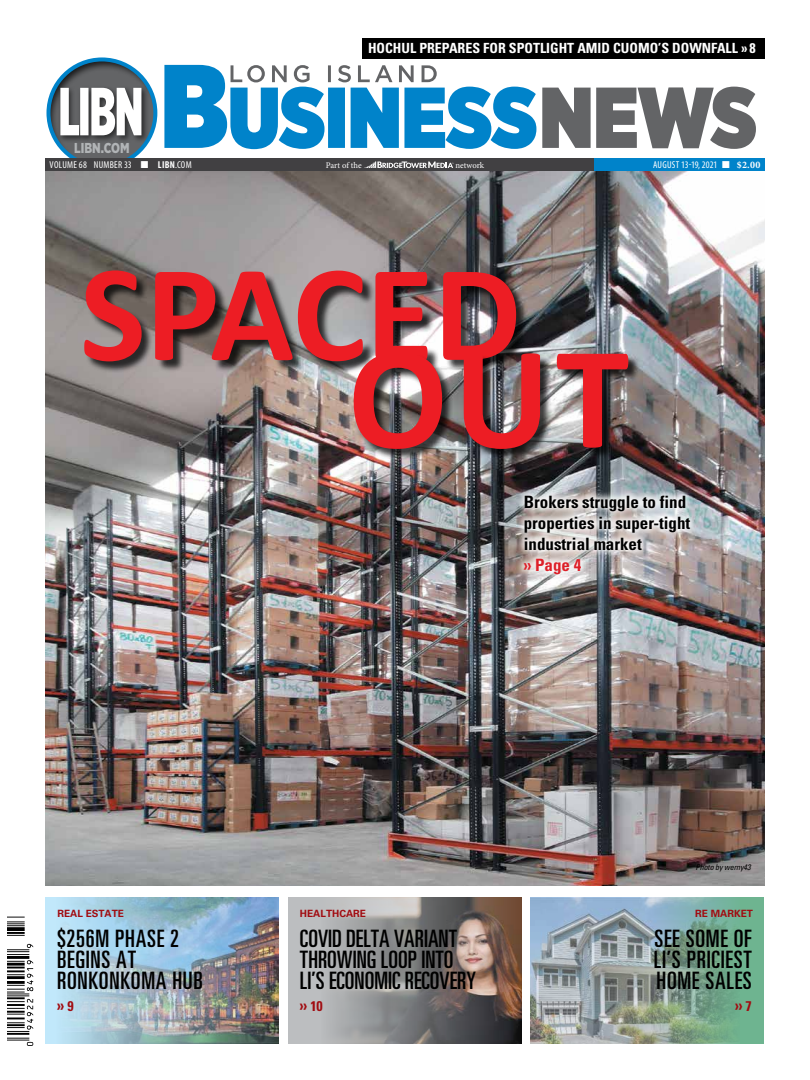
<style>
.page{position:relative;width:810px;height:1080px;background:#fff}
.page>*{position:absolute;margin:0;border:0;box-sizing:border-box;transform-origin:0 0}
.t1{font:700 147.9px "Calibri";color:#ed1d24}
.t2{font:700 139px "Calibri";color:#ed1d24}
.t3{font:ultra-condensed 24px/21px "Univers LT Std";letter-spacing:.03em;color:#000;text-align:justify}
.t4{font:ultra-condensed 24px/21px "Univers LT Std";color:#000}
.t5{font:700 condensed 17px/21px "Univers LT Std";color:#000}
.t6{font:700 condensed 17px "Univers LT Std";color:#dd1f28}
.t7{font:700 condensed 16px "Univers LT Std";color:#a10c11}
.t8{font:900 14.4px "Gotham Narrow";color:#b1b4b6;scale:.87 1}
.t9{font:700 condensed 14px "Univers LT Std";color:#fff}
.t10{font:condensed 10px "Myriad Pro";letter-spacing:.025em;color:#fff}
.t11{font:700 10px "Univers LT Std";color:#a10c11}
.t12{font:8.6px "Minion Pro";letter-spacing:-.005em;color:#fff}
.t13{font:italic condensed 8px "Univers LT Std";letter-spacing:-.015em;color:#000}
.s1{font-weight:700}
.s2{font-family:"Minion Pro";font-weight:700;font-stretch:normal}
.s3{font-size:14px}
</style>
<div class="page">
<img style="left:7px;top:916px;width:27px;height:130px">
<img style="left:7px;top:917px;width:26px;height:61px">
<div style="left:288px;top:897px;width:233px;height:147px;background:#bcbec0"></div>
<img style="left:332px;top:897px;width:189px;height:147px">
<div style="left:531px;top:897px;width:233px;height:147px;background:#6eb490"></div>
<img style="left:531px;top:897px;width:205px;height:147px">
<img style="left:45px;top:897px;width:233px;height:147px">
<div style="left:45px;top:56px;width:113px;height:113px;background:#000;opacity:.75"></div>
<div style="left:46px;top:57px;width:111px;height:111px;border:4px solid #0083ca;border-radius:50%"></div>
<div style="left:45px;top:158px;width:720px;height:13px;background:#414042"></div>
<div style="left:594px;top:158px;width:171px;height:13px;background:#0083ca"></div>
<svg style="left:364px;top:162px;width:90px;height:6px"></svg>
<svg style="left:542px;top:87px;width:214px;height:62px"></svg>
<svg style="left:164px;top:65px;width:372px;height:84px"></svg>
<div style="left:58px;top:85px;width:91px;height:58px;background:#000;opacity:.55"></div>
<svg style="left:60px;top:88px;width:81px;height:47px"></svg>
<img style="left:45px;top:171px;width:720px;height:714px">
<div style="left:86px;top:272px;width:443px;height:102px;background:#000;opacity:.75"></div>
<div style="left:355px;top:354px;width:286px;height:107px;background:#000;opacity:.75"></div>
<div style="left:516px;top:487px;width:182px;height:96px;background:#fff;opacity:.9"></div>
<div style="left:363px;top:38px;width:402px;height:21px;background:#000"></div>
<p class="t9" style="left:368px;top:40px;width:389px">HOCHUL PREPARES FOR SPOTLIGHT AMID CUOMO’S DOWNFALL ›› 8</p>
<p class="t8" style="left:74px;top:138px;width:65px">LIBN.COM</p>
<p class="t10" style="left:50px;top:159px;width:144px">VOLUME 68 NUMBER 33 ■ <span class="s1">LIBN</span>.COM</p>
<p class="t12" style="left:326px;top:159px;width:37px">Part of the</p>
<p class="t12" style="left:456px;top:159px;width:30px">network</p>
<p class="t10" style="left:653px;top:159px;width:109px">AUGUST 13-19, 2021 ■ <span class="s2">$2.00</span></p>
<h2 class="t2" style="left:80px;top:225px;width:443px">SPACED</h2>
<h1 class="t1" style="left:348px;top:304px;width:283px">OUT</h1>
<p class="t5" style="left:524px;top:491px;width:168px">Brokers struggle to find properties in super-tight industrial market</p>
<p class="t6" style="left:524px;top:555px;width:59px">›› Page 4</p>
<p class="t11" style="left:57px;top:907px;width:68px">REAL ESTATE</p>
<p class="t3" style="left:57px;top:928px;width:147px;text-align:left">$256M PHASE 2<br>BEGINS AT<br>RONKONKOMA HUB</p>
<p class="t7" style="left:57px;top:996px;width:18px">›› <span class="s3">9</span></p>
<p class="t13" style="left:696px;top:862px;width:57px">Photo by werny43</p>
<p class="t11" style="left:300px;top:907px;width:68px">HEALTHCARE</p>
<p class="t11" style="left:695px;top:908px;width:59px">RE MARKET</p>
<p class="t3" style="left:654px;top:928px;width:100px">SEE SOME OF LI’S PRICIEST HOME SALES</p>
<p class="t7" style="left:735px;top:996px;width:18px">›› <span class="s3">7</span></p>
<p class="t4" style="left:300px;top:928px;width:178px">COVID DELTA VARIANT<br>THROWING LOOP INTO<br>LI’S ECONOMIC RECOVERY</p>
<p class="t7" style="left:300px;top:996px;width:24px">›› <span class="s3">10</span></p>
</div>
